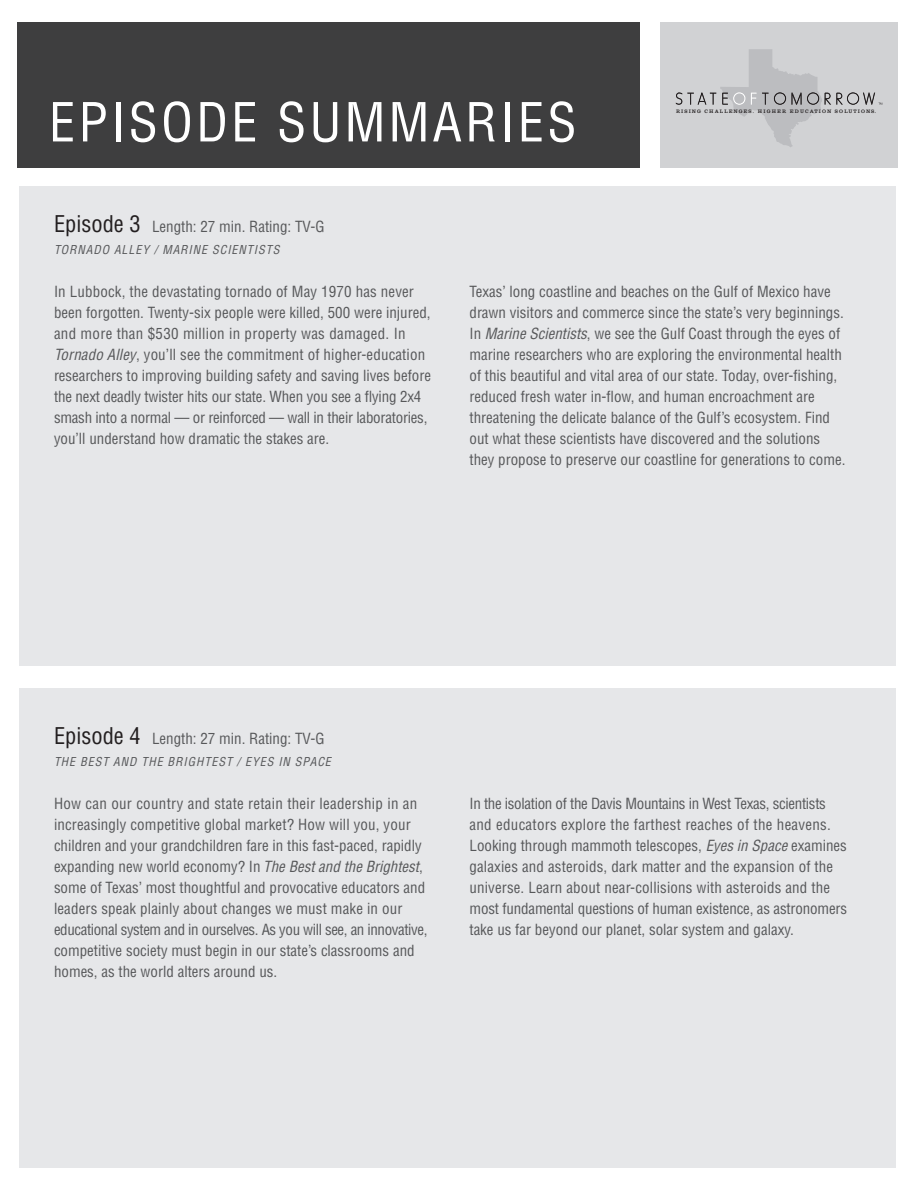
<style>
.page{position:relative;width:918px;height:1188px;background:#fff}
.page>*{position:absolute;margin:0;border:0;box-sizing:border-box;transform-origin:0 0}
.t1{font:condensed 52.5px "Helvetica";letter-spacing:.06em;color:#fff}
.t2{font:condensed 15px/21px "Helvetica";color:#57585a}
.t3{font:italic condensed 12px "Helvetica";letter-spacing:.08em;color:#57585a}
.t4{font:5.1px "Introit S Si";letter-spacing:.23em;color:#231f20}
.s1{font-size:22.5px;color:#231f20}
.s2{font-style:italic}
</style>
<div class="page">
<div style="left:18px;top:22px;width:622px;height:146px;background:#3e3e3f"></div>
<div style="left:660px;top:22px;width:238px;height:146px;background:#d1d2d4"></div>
<svg style="left:676px;top:49px;width:206px;height:98px"></svg>
<div style="left:19px;top:187px;width:877px;height:479px;background:#e6e7e9"></div>
<div style="left:19px;top:688px;width:877px;height:480px;background:#e6e7e9"></div>
<p class="t1" style="left:49px;top:89px;width:529px">EPISODE SUMMARIES</p>
<p class="t2" style="left:54px;top:216px;width:272px"><span class="s1">Episode 3</span> Length: 27 min. Rating: TV-G</p>
<p class="t3" style="left:54px;top:242px;width:227px">Tornado Alley / Marine Scientists</p>
<p class="t4" style="left:676px;top:108px;width:201px">RISING CHALLENGES. HIGHER EDUCATION SOLUTIONS.</p>
<p class="t2" style="left:54px;top:281px;width:379px">In Lubbock, the devastating tornado of May 1970 has never been forgotten. Twenty-six people were killed, 500 were injured, and more than $530 million in property was damaged. In <span class="s2">Tornado Alley</span>, you’ll see the commitment of higher-education researchers to improving building safety and saving lives before the next deadly twister hits our state. When you see a flying 2x4 smash into a normal — or reinforced — wall in their laboratories, you’ll understand how dramatic the stakes are.</p>
<p class="t2" style="left:470px;top:281px;width:377px">Texas’ long coastline and beaches on the Gulf of Mexico have drawn visitors and commerce since the state’s very beginnings.<br>In <span class="s2">Marine Scientists</span>, we see the Gulf Coast through the eyes of marine researchers who are exploring the environmental health of this beautiful and vital area of our state. Today, over-fishing, reduced fresh water in-flow, and human encroachment are threatening the delicate balance of the Gulf’s ecosystem. Find out what these scientists have discovered and the solutions they propose to preserve our coastline for generations to come.</p>
<p class="t2" style="left:54px;top:728px;width:272px"><span class="s1">Episode 4</span> Length: 27 min. Rating: TV-G</p>
<p class="t3" style="left:54px;top:754px;width:278px">The Best and the Brightest / Eyes in Space</p>
<p class="t2" style="left:54px;top:793px;width:373px">How can our country and state retain their leadership in an increasingly competitive global market? How will you, your children and your grandchildren fare in this fast-paced, rapidly expanding new world economy? In <span class="s2">The Best and the Brightest</span>, some of Texas’ most thoughtful and provocative educators and leaders speak plainly about changes we must make in our</p>
<p class="t2" style="left:54px;top:919px;width:375px">educational system and in ourselves. As you will see, an innovative, competitive society must begin in our state’s classrooms and homes, as the world alters around us.</p>
<p class="t2" style="left:470px;top:793px;width:379px">In the isolation of the Davis Mountains in West Texas, scientists and educators explore the farthest reaches of the heavens.<br>Looking through mammoth telescopes, <span class="s2">Eyes in Space</span> examines galaxies and asteroids, dark matter and the expansion of the universe. Learn about near-collisions with asteroids and the most fundamental questions of human existence, as astronomers take us far beyond our planet, solar system and galaxy.</p>
</div>
